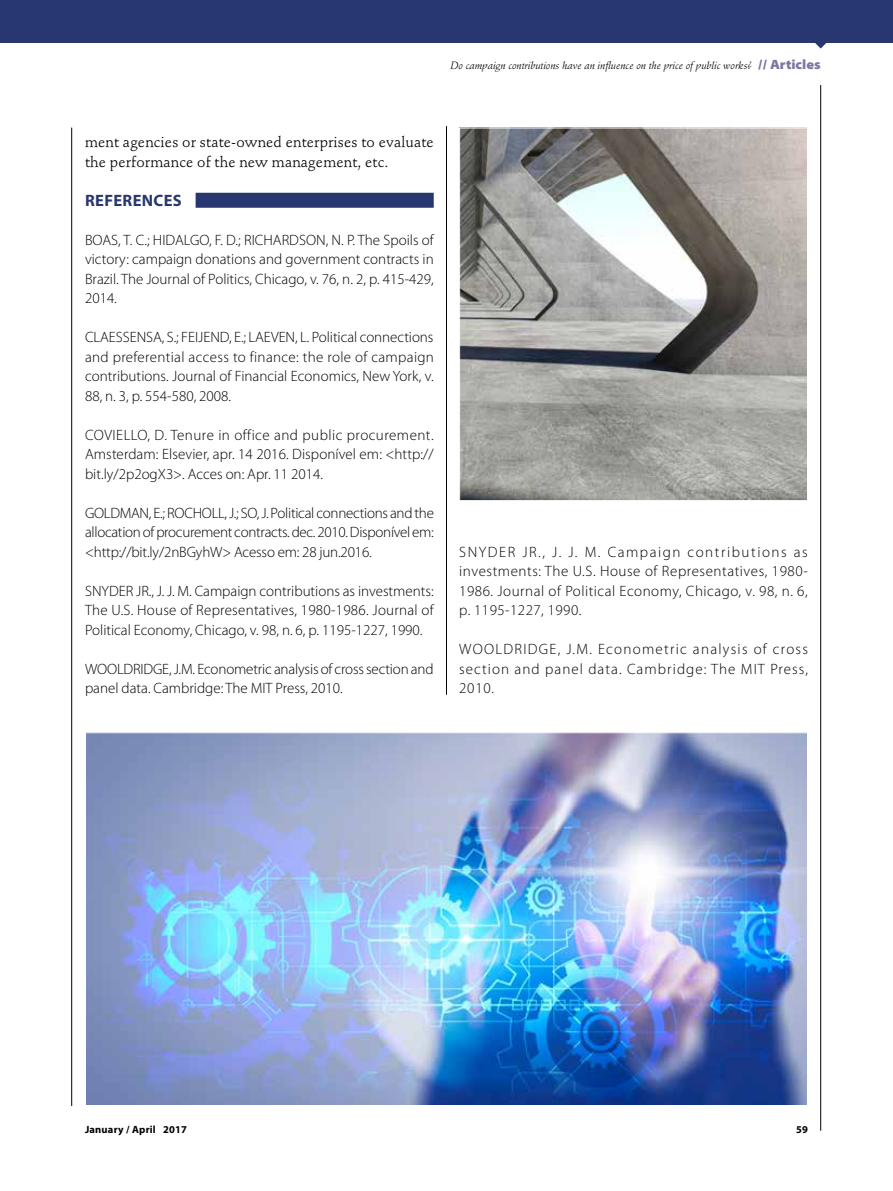
<style>
.page{position:relative;width:893px;height:1191px;background:#fff}
.page>*{position:absolute;margin:0;border:0;box-sizing:border-box;transform-origin:0 0}
.t1{font:700 16.5px "Myriad Pro";letter-spacing:.02em;color:#293771}
.t2{font:300 15px/19.5px "Myriad Pro";color:#000;text-align:justify}
.t3{font:15px/19.5px "Stempel Schneidler Std";letter-spacing:.01em;color:#000}
.t4{font:italic 10.5px "Stempel Schneidler Std";color:#000}
.t5{font:700 10.5px "Myriad Pro";letter-spacing:.02em;color:#000}
.s1{font-family:"Myriad Pro";font-weight:900;font-style:normal;font-stretch:semi-expanded;font-size:13.5px;color:#7b77a2}
</style>
<div class="page">
<svg style="left:815px;top:43px;width:11px;height:6px"></svg>
<div style="left:0;top:0;width:893px;height:43px;background:#293771"></div>
<hr style="left:820px;top:85px;width:1px;height:1045px;background:#000">
<hr style="left:71px;top:128px;width:1px;height:978px;background:#000">
<hr style="left:446px;top:126px;width:1px;height:569px;background:#000">
<img style="left:87px;top:734px;width:719px;height:370px">
<svg style="left:461px;top:130px;width:345px;height:369px;background:#9d9c99"></svg>
<div style="left:459px;top:128px;width:349px;height:373px;border:1px solid #fff"></div>
<div style="left:196px;top:193px;width:238px;height:15px;background:#293771"></div>
<p class="t4" style="left:450px;top:59px;width:372px">Do campaign contributions have an influence on the price of public works? <span class="s1">// Articles</span></p>
<p class="t3" style="left:85px;top:132px;width:350px">ment agencies or state-owned enterprises to evaluate the performance of the new management, etc.</p>
<p class="t1" style="left:85px;top:189px;width:98px">REFERENCES</p>
<p class="t2" style="left:85px;top:230px;width:350px">BOAS, T. C.; HIDALGO, F. D.; RICHARDSON, N. P. The Spoils of victory: campaign donations and government contracts in Brazil. The Journal of Politics, Chicago, v. 76, n. 2, p. 415-429, 2014.</p>
<p class="t2" style="left:85px;top:328px;width:350px">CLAESSENSA, S.; FEIJEND, E.; LAEVEN, L. Political connections and preferential access to finance: the role of campaign contributions. Journal of Financial Economics, New York, v.<br>88, n. 3, p. 554-580, 2008.</p>
<p class="t2" style="left:85px;top:425px;width:350px">COVIELLO, D. Tenure in office and public procurement.<br>Amsterdam: Elsevier, apr. 14 2016. Disponível em: &lt;http:// bit.ly/2p2ogX3&gt;. Acces on: Apr. 11 2014.</p>
<p class="t2" style="left:85px;top:503px;width:350px">GOLDMAN, E.; ROCHOLL, J.; SO, J. Political connections and the allocation of procurement contracts. dec. 2010. Disponível em: &lt;http://bit.ly/2nBGyhW&gt; Acesso em: 28 jun.2016.</p>
<p class="t2" style="left:85px;top:581px;width:350px">SNYDER JR., J. J. M. Campaign contributions as investments:<br>The U.S. House of Representatives, 1980-1986. Journal of Political Economy, Chicago, v. 98, n. 6, p. 1195-1227, 1990.</p>
<p class="t2" style="left:85px;top:659px;width:350px">WOOLDRIDGE, J.M. Econometric analysis of cross section and panel data. Cambridge: The MIT Press, 2010.</p>
<p class="t2" style="left:459px;top:542px;width:350px">SNYDER JR., J. J. M. Campaign contributions as investments: The U.S. House of Representatives, 1980- 1986. Journal of Political Economy, Chicago, v. 98, n. 6, p. 1195-1227, 1990.</p>
<p class="t2" style="left:459px;top:640px;width:350px">WOOLDRIDGE, J.M. Econometric analysis of cross section and panel data. Cambridge: The MIT Press, 2010.</p>
<p class="t5" style="left:85px;top:1122px;width:103px">January / April 2017</p>
<p class="t5" style="left:796px;top:1122px;width:13px">59</p>
</div>
